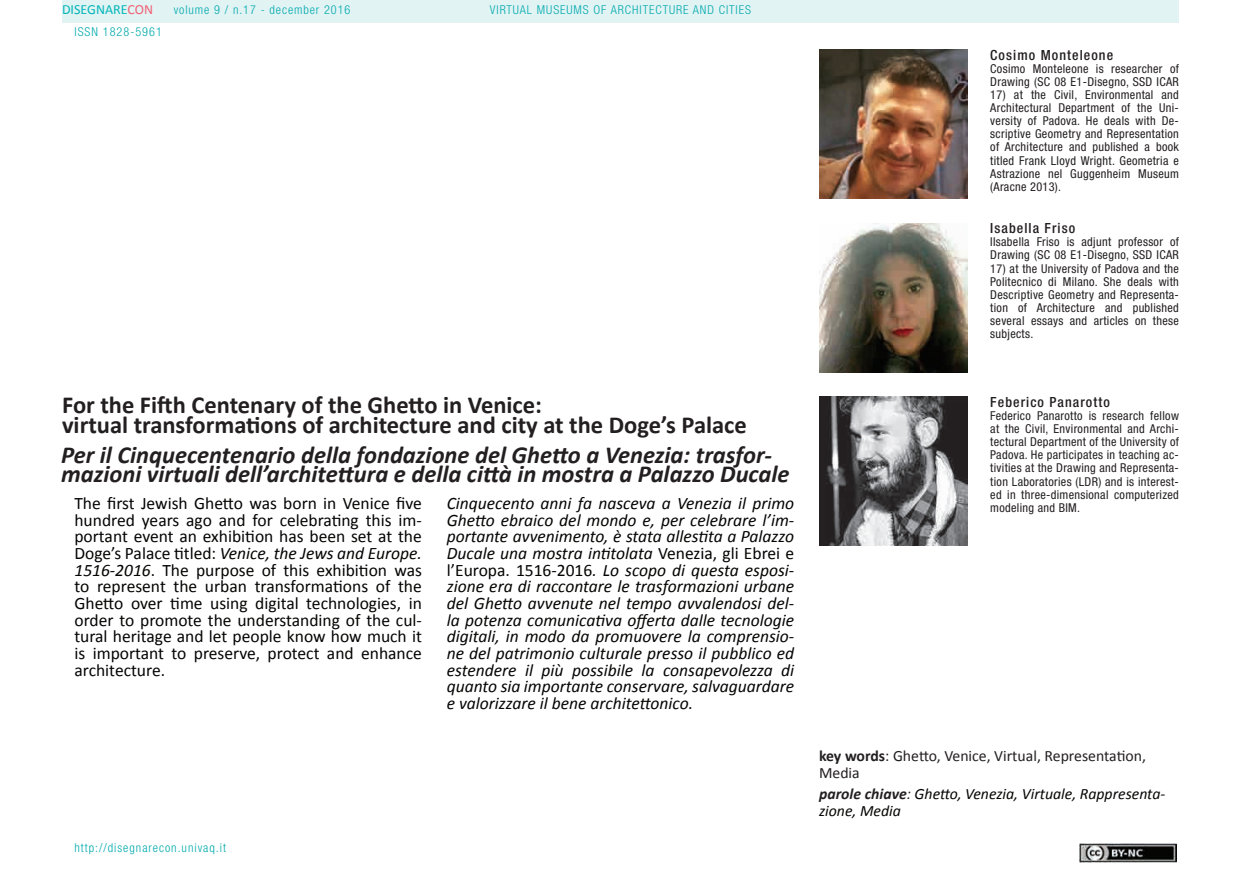
<style>
.page{position:relative;width:1241px;height:893px;background:#fff}
.page>*{position:absolute;margin:0;border:0;box-sizing:border-box;transform-origin:0 0}
.t1{font:italic 700 24.5px/19.2px "Calibri";color:#231f20}
.t2{font:700 24.5px/19.2px "Calibri";color:#231f20}
.t3{font:italic 17.5px/16.6px "Calibri";color:#040503;text-align:justify}
.t4{font:17.5px/16.6px "Calibri";color:#040503;text-align:justify}
.t5{font:italic 15.75px/16.6px "Calibri";color:#040503}
.t6{font:15.75px/16.6px "Calibri";color:#231f20}
.t7{font:500 condensed 14px "Helvetica Neue LT Std";letter-spacing:.075em;color:#231f20}
.t8{font:14px "Calibri";color:#03b6b9}
.t9{font:condensed 12.25px/13.1px "Helvetica Neue LT Std";letter-spacing:.025em;color:#231f20;text-align:justify}
.t10{font:300 condensed 12.25px "Helvetica Neue LT Std";letter-spacing:.075em;color:#00aaad}
.s1{color:#f06175}
.s2{font-style:italic}
.s3{font-style:normal}
.s4{font-weight:700}
.s5{font-weight:700;color:#231f20}
.s6{color:#231f20}
</style>
<div class="page">
<div style="left:62px;top:0;width:1116px;height:23px;background:#e2f3f4"></div>
<img style="left:1079px;top:843px;width:97px;height:20px">
<img style="left:819px;top:223px;width:148px;height:149px">
<img style="left:819px;top:50px;width:148px;height:148px">
<img style="left:819px;top:397px;width:148px;height:149px">
<p class="t8" style="left:62px;top:1px;width:93px">DISEGNARE<span class="s1">CON</span></p>
<p class="t10" style="left:74px;top:24px;width:7px">ISSN</p>
<p class="t10" style="left:103px;top:24px;width:60px">1828-5961</p>
<p class="t10" style="left:174px;top:3px;width:178px">volume 9 / n.17 - december 2016</p>
<p class="t10" style="left:490px;top:3px;width:262px">virtual museums of architecture and cities</p>
<h1 class="t2" style="left:62px;top:396px;width:686px">For the Fifth Centenary of the Ghetto in Venice:<br>virtual transformations of architecture and city at the Doge’s Palace</h1>
<h1 class="t1" style="left:61px;top:445px;width:729px">Per il Cinquecentenario della fondazione del Ghetto a Venezia: trasfor&shy;mazioni virtuali dell’architettura e della città in mostra a Palazzo Ducale</h1>
<p class="t4" style="left:74px;top:495px;width:349px">The first Jewish Ghetto was born in Venice five hundred years ago and for celebrating this im&shy;portant event an exhibition has been set at the Doge’s Palace titled: <span class="s2">Venice, the Jews and Europe.<br>1516-2016</span>. The purpose of this exhibition was to represent the urban transformations of the Ghetto over time using digital technologies, in order to promote the understanding of the cul&shy;tural heritage and let people know how much it is important to preserve, protect and enhance architecture.</p>
<p class="t3" style="left:446px;top:494px;width:349px">Cinquecento anni fa nasceva a Venezia il primo Ghetto ebraico del mondo e, per celebrare l’im&shy;portante avvenimento, è stata allestita a Palazzo Ducale una mostra intitolata <span class="s3">Venezia, gli Ebrei e l’Europa. 1516-2016</span>. Lo scopo di questa esposi&shy;zione era di raccontare le trasformazioni urbane del Ghetto avvenute nel tempo avvalendosi del&shy;la potenza comunicativa offerta dalle tecnologie digitali, in modo da promuovere la comprensio&shy;ne del patrimonio culturale presso il pubblico ed estendere il più possibile la consapevolezza di quanto sia importante conservare, salvaguardare e valorizzare il bene architettonico.</p>
<p class="t10" style="left:74px;top:841px;width:153px">http://disegnarecon.univaq.it</p>
<p class="t7" style="left:990px;top:46px;width:124px">Cosimo Monteleone</p>
<p class="t9" style="left:990px;top:62px;width:190px">Cosimo Monteleone is researcher of<br>Drawing (SC 08 E1-Disegno, SSD ICAR</p>
<p class="t9" style="left:990px;top:88px;width:190px">17) at the Civil, Environmental and Architectural Department of the Uni&shy;versity of Padova. He deals with De&shy;scriptive Geometry and Representation of Architecture and published a book titled Frank Lloyd Wright. Geometria e Astrazione nel Guggenheim Museum (Aracne 2013).</p>
<p class="t7" style="left:990px;top:220px;width:86px">Isabella Friso</p>
<p class="t9" style="left:990px;top:235px;width:190px">IIsabella Friso is adjunt professor of<br>Drawing (SC 08 E1-Disegno, SSD ICAR</p>
<p class="t9" style="left:990px;top:262px;width:190px">17) at the University of Padova and the Politecnico di Milano. She deals with Descriptive Geometry and Representa&shy;tion of Architecture and published several essays and articles on these subjects.</p>
<p class="t7" style="left:990px;top:394px;width:121px">Feberico Panarotto</p>
<p class="t9" style="left:990px;top:409px;width:190px">Federico Panarotto is research fellow at the Civil, Environmental and Archi&shy;tectural Department of the University of Padova. He participates in teaching ac&shy;tivities at the Drawing and Representa&shy;tion Laboratories (LDR) and is interest&shy;ed in three-dimensional computerized modeling and BIM.</p>
<p class="t6" style="left:819px;top:747px;width:328px"><span class="s4">key words</span>: Ghetto, Venice, Virtual, Representation,<br>Media</p>
<p class="t5" style="left:819px;top:785px;width:347px"><span class="s5">parole chiave</span><span class="s6">:</span> Ghetto, Venezia, Virtuale, Rappresenta&shy;zione, Media</p>
</div>
